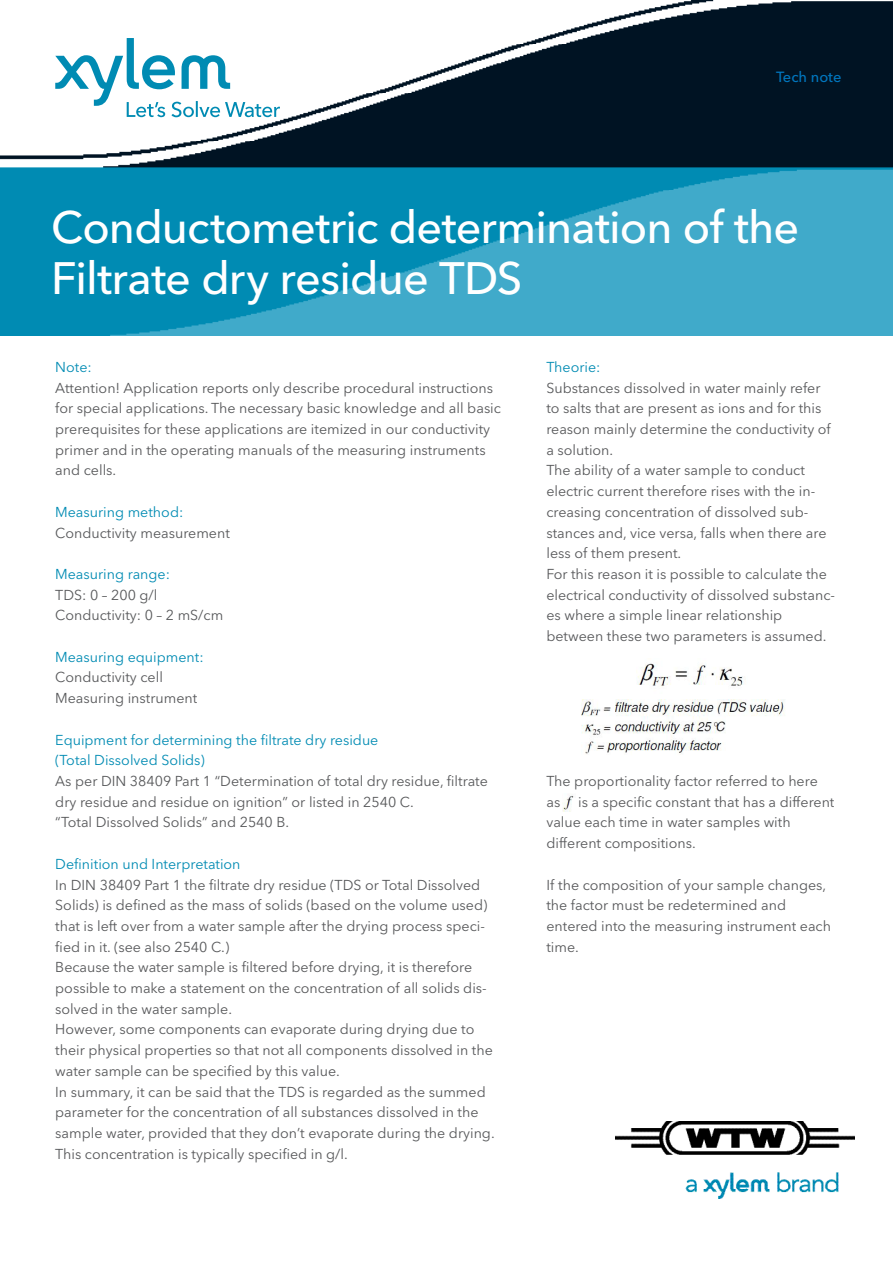
<style>
.page{position:relative;width:893px;height:1263px;background:#fff}
.page>*{position:absolute;margin:0;border:0;box-sizing:border-box;transform-origin:0 0}
.CS_Headline{font:500 45px "Avenir Next LT Pro";letter-spacing:-.02em;color:#fff}
.Body_text{font:500 14.7px "Avenir Next LT Pro";color:#0076be}
.Body_text-2{font:14.25px/20.7px "Avenir Next LT Pro";color:#57585a}
.Body_text-3{font:14.25px "Avenir Next LT Pro";color:#008bb3}
.s1{color:#008bb3}
</style>
<div class="page">
<img style="left:0;top:0;width:893px;height:336px">
<svg style="left:55px;top:38px;width:225px;height:79px"></svg>
<img style="left:615px;top:1122px;width:239px;height:76px">
<img style="left:637px;top:663px;width:106px;height:24px">
<img style="left:581px;top:699px;width:204px;height:55px">
<img style="left:562px;top:795px;width:12px;height:17px">
<p class="Body_text" style="left:776px;top:68px;width:67px">Tech note</p>
<p class="CS_Headline" style="left:51px;top:200px;width:750px">Conductometric determination of the</p>
<p class="CS_Headline" style="left:51px;top:251px;width:473px">Filtrate dry residue TDS</p>
<p class="Body_text-3" style="left:55px;top:358px;width:38px">Note:</p>
<p class="Body_text-2" style="left:55px;top:377px;width:447px">Attention! Application reports only describe procedural instructions for special applications. The necessary basic knowledge and all basic prerequisites for these applications are itemized in our conductivity</p>
<p class="Body_text-2" style="left:55px;top:439px;width:432px">primer and in the operating manuals of the measuring instruments and cells.</p>
<p class="Body_text-3" style="left:55px;top:503px;width:130px">Measuring method:</p>
<p class="Body_text-2" style="left:55px;top:522px;width:176px">Conductivity measurement</p>
<p class="Body_text-3" style="left:55px;top:565px;width:116px">Measuring range:</p>
<p class="Body_text-2" style="left:55px;top:584px;width:104px">TDS: 0 – 200 g/l</p>
<p class="Body_text-2" style="left:55px;top:605px;width:169px">Conductivity: 0 – 2 mS/cm</p>
<p class="Body_text-3" style="left:55px;top:648px;width:150px">Measuring equipment:</p>
<p class="Body_text-2" style="left:55px;top:667px;width:109px">Conductivity cell</p>
<p class="Body_text-2" style="left:55px;top:688px;width:144px">Measuring instrument</p>
<p class="Body_text-2" style="left:55px;top:729px;width:434px"><span class="s1">Equipment for determining the filtrate dry residue<br>(Total Dissolved Solids)<br></span>As per DIN 38409 Part 1 “Determination of total dry residue, filtrate dry residue and residue on ignition” or listed in 2540 C.<br>“Total Dissolved Solids” and 2540 B.</p>
<p class="Body_text-3" style="left:55px;top:855px;width:187px">Definition und Interpretation</p>
<p class="Body_text-2" style="left:55px;top:874px;width:434px">In DIN 38409 Part 1 the filtrate dry residue (TDS or Total Dissolved Solids) is defined as the mass of solids (based on the volume used) that is left over from a water sample after the drying process speci&shy;fied in it. (see also 2540 C.)</p>
<p class="Body_text-2" style="left:55px;top:957px;width:433px">Because the water sample is filtered before drying, it is therefore possible to make a statement on the concentration of all solids dis&shy;solved in the water sample.</p>
<p class="Body_text-2" style="left:55px;top:1019px;width:439px">However, some components can evaporate during drying due to their physical properties so that not all components dissolved in the water sample can be specified by this value.</p>
<p class="Body_text-2" style="left:55px;top:1081px;width:441px">In summary, it can be said that the TDS is regarded as the summed parameter for the concentration of all substances dissolved in the sample water, provided that they don’t evaporate during the drying.<br>This concentration is typically specified in g/l.</p>
<p class="Body_text-3" style="left:546px;top:358px;width:56px">Theorie:</p>
<p class="Body_text-2" style="left:546px;top:377px;width:286px">Substances dissolved in water mainly refer to salts that are present as ions and for this reason mainly determine the conductivity of a solution.</p>
<p class="Body_text-2" style="left:546px;top:460px;width:282px">The ability of a water sample to conduct electric current therefore rises with the in&shy;creasing concentration of dissolved sub&shy;stances and, vice versa, falls when there are</p>
<p class="Body_text-2" style="left:546px;top:543px;width:136px">less of them present.</p>
<p class="Body_text-2" style="left:546px;top:564px;width:290px">For this reason it is possible to calculate the electrical conductivity of dissolved substanc&shy;es where a simple linear relationship between these two parameters is assumed.</p>
<p class="Body_text-2" style="left:546px;top:771px;width:290px">The proportionality factor referred to here as is a specific constant that has a different value each time in water samples with different compositions.</p>
<p class="Body_text-2" style="left:546px;top:874px;width:281px">If the composition of your sample changes,</p>
<p class="Body_text-2" style="left:546px;top:895px;width:286px">the factor must be redetermined and entered into the measuring instrument each</p>
<p class="Body_text-2" style="left:546px;top:936px;width:34px">time.</p>
</div>
